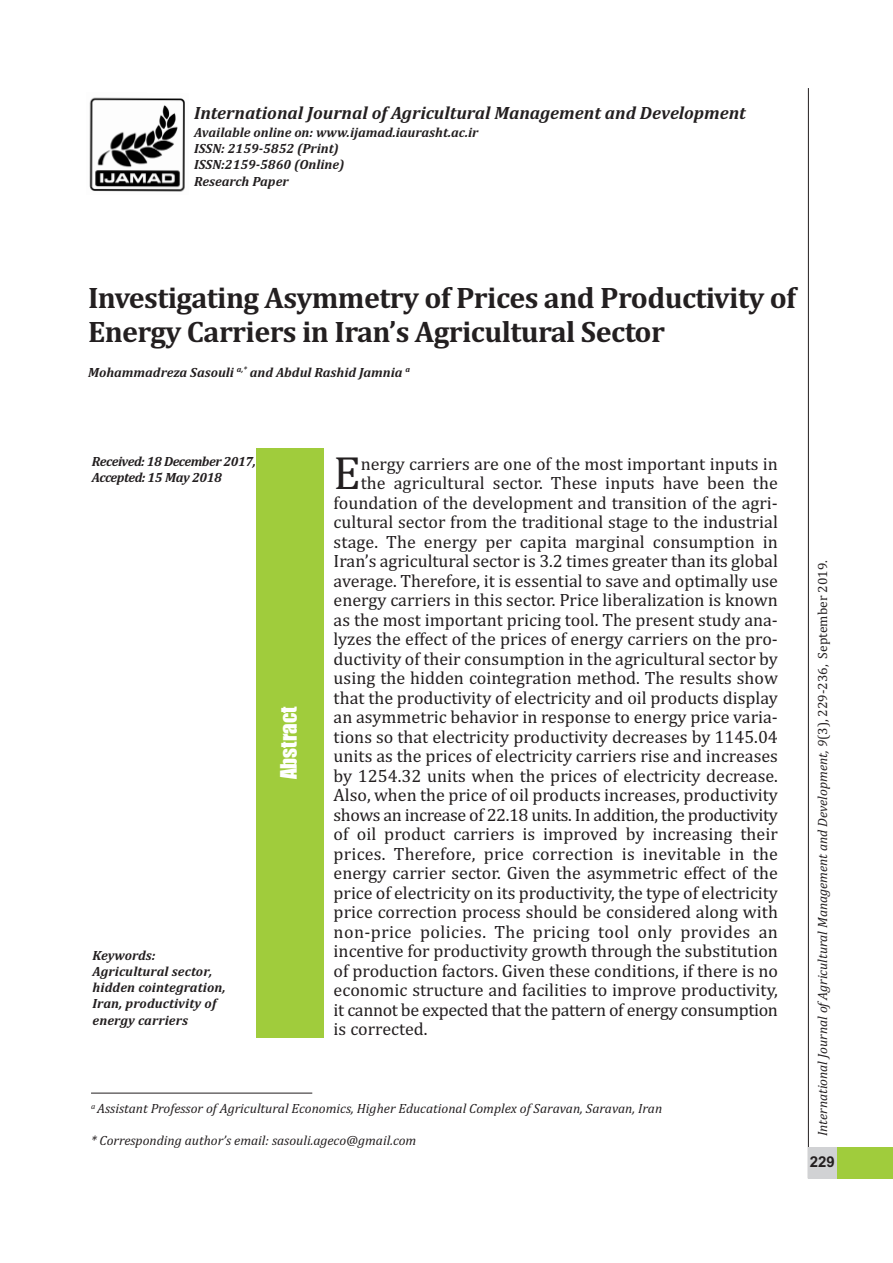
<style>
.page{position:relative;width:893px;height:1263px;background:#fff}
.page>*{position:absolute;margin:0;border:0;box-sizing:border-box;transform-origin:0 0}
.t1{font:47.25px "Cambria";color:#231f20}
.t2{font:700 30px/34.5px "Cambria";letter-spacing:-.02em;color:#231f20}
.t3{font:21px "Impact";color:#fff}
.t4{font:18px "Cambria";color:#231f20}
.t5{font:italic 700 18px "Cambria";color:#231f20}
.t6{font:18px "Cambria";letter-spacing:-.025em;color:#231f20}
.t7{font:18px "Cambria";letter-spacing:-.02em;color:#231f20}
.t8{font:18px "Cambria";letter-spacing:.025em;color:#231f20}
.t9{font:700 15px "Arial";color:#231f20}
.t10{font:italic 13.5px "Cambria";color:#231f20}
.t11{font:italic 700 13.5px/16.2px "Cambria";color:#231f20}
.t12{font:italic 700 13.5px/16.2px "Cambria";letter-spacing:-.035em;color:#231f20}
.s1{font-style:normal}
</style>
<div class="page">
<div style="left:808px;top:1147px;width:85px;height:32px;background:#a0cc3c"></div>
<hr style="left:808px;top:88px;width:1px;height:1090px;background:#231f20">
<div style="left:808px;top:1147px;width:29px;height:32px;background:#d1d2d4"></div>
<div style="left:256px;top:448px;width:67px;height:589px;background:#a0cc3c"></div>
<hr style="left:91px;top:1093px;width:221px;height:1px;background:#231f20">
<img style="left:89px;top:97px;width:96px;height:95px">
<p class="t5" style="left:194px;top:102px;width:553px">International Journal of Agricultural Management and Development</p>
<p class="t11" style="left:194px;top:124px;width:286px">Available online on: www.ijamad.iaurasht.ac.ir<br>ISSN: 2159-5852 (Print)<br>ISSN:2159-5860 (Online)<br>Research Paper</p>
<h2 class="t2" style="left:88px;top:280px;width:709px">Investigating Asymmetry of Prices and Productivity of<br>Energy Carriers in Iran’s Agricultural Sector</h2>
<p class="t11" style="left:88px;top:364px;width:324px">Mohammadreza Sasouli <sup>a,*</sup> and Abdul Rashid Jamnia <sup>a</sup></p>
<p class="t12" style="left:92px;top:453px;width:165px">Received: 18 December 2017,<br>Accepted: 15 May 2018</p>
<h1 class="t1" style="left:334px;top:445px;width:29px">E</h1>
<p class="t4" style="left:361px;top:453px;width:419px">nergy carriers are one of the most important inputs in</p>
<p class="t4" style="left:361px;top:473px;width:419px">the agricultural sector. These inputs have been the</p>
<p class="t4" style="left:334px;top:492px;width:446px">foundation of the development and transition of the agri-</p>
<p class="t4" style="left:334px;top:512px;width:446px">cultural sector from the traditional stage to the industrial</p>
<p class="t4" style="left:334px;top:531px;width:446px">stage. The energy per capita marginal consumption in</p>
<p class="t4" style="left:334px;top:551px;width:446px">Iran’s agricultural sector is 3.2 times greater than its global</p>
<p class="t4" style="left:334px;top:570px;width:446px">average. Therefore, it is essential to save and optimally use</p>
<p class="t4" style="left:334px;top:590px;width:446px">energy carriers in this sector. Price liberalization is known</p>
<p class="t4" style="left:334px;top:609px;width:446px">as the most important pricing tool. The present study ana-</p>
<p class="t4" style="left:334px;top:629px;width:446px">lyzes the effect of the prices of energy carriers on the pro-</p>
<p class="t4" style="left:334px;top:648px;width:446px">ductivity of their consumption in the agricultural sector by</p>
<p class="t4" style="left:334px;top:667px;width:446px">using the hidden cointegration method. The results show</p>
<p class="t4" style="left:334px;top:687px;width:446px">that the productivity of electricity and oil products display</p>
<p class="t4" style="left:334px;top:706px;width:446px">an asymmetric behavior in response to energy price varia-</p>
<p class="t4" style="left:334px;top:726px;width:446px">tions so that electricity productivity decreases by 1145.04</p>
<p class="t4" style="left:334px;top:745px;width:446px">units as the prices of electricity carriers rise and increases</p>
<p class="t4" style="left:334px;top:765px;width:446px">by 1254.32 units when the prices of electricity decrease.</p>
<p class="t4" style="left:334px;top:784px;width:446px">Also, when the price of oil products increases, productivity</p>
<p class="t6" style="left:334px;top:804px;width:446px">shows an increase of 22.18 units. In addition, the productivity</p>
<p class="t4" style="left:334px;top:823px;width:446px">of oil product carriers is improved by increasing their</p>
<p class="t4" style="left:334px;top:843px;width:446px">prices. Therefore, price correction is inevitable in the</p>
<p class="t4" style="left:334px;top:862px;width:446px">energy carrier sector. Given the asymmetric effect of the</p>
<p class="t4" style="left:334px;top:882px;width:446px">price of electricity on its productivity, the type of electricity</p>
<p class="t4" style="left:334px;top:901px;width:446px">price correction process should be considered along with</p>
<p class="t8" style="left:334px;top:921px;width:446px">non-price policies. The pricing tool only provides an</p>
<p class="t4" style="left:334px;top:940px;width:446px">incentive for productivity growth through the substitution</p>
<p class="t4" style="left:334px;top:960px;width:446px">of production factors. Given these conditions, if there is no</p>
<p class="t4" style="left:334px;top:979px;width:446px">economic structure and facilities to improve productivity,</p>
<p class="t7" style="left:334px;top:999px;width:446px">it cannot be expected that the pattern of energy consumption</p>
<p class="t4" style="left:334px;top:1018px;width:95px">is corrected.</p>
<p class="t3" style="left:277px;top:779px;width:74px;rotate:-90deg">Abstract</p>
<p class="t11" style="left:93px;top:947px;width:135px">Keywords:<br>Agricultural sector, hidden cointegration,<br>Iran, productivity of energy carriers</p>
<p class="t10" style="left:91px;top:1100px;width:573px"><sup>a</sup> Assistant Professor of Agricultural Economics, Higher Educational Complex of Saravan, Saravan, Iran</p>
<p class="t10" style="left:91px;top:1133px;width:327px">* Corresponding author’s email: sasouli.ageco@gmail.com</p>
<p class="t10" style="left:815px;top:1136px;width:577px;rotate:-90deg">International Journal ofAgricultural Management and Development, 9<span class="s1">(3), 229-236, September 2019.</span></p>
<p class="t9" style="left:810px;top:1153px;width:27px">229</p>
</div>
